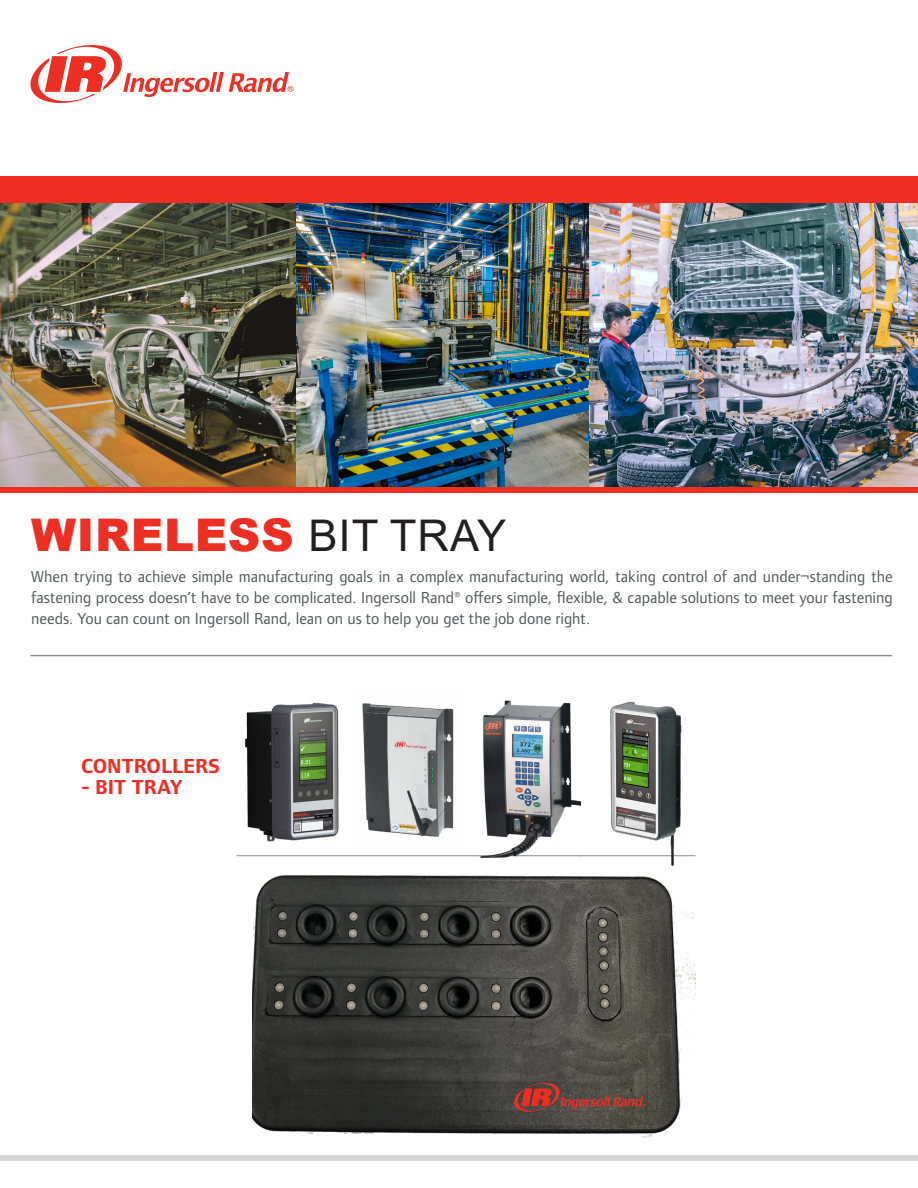
<style>
.page{position:relative;width:918px;height:1188px;background:#fff}
.page>*{position:absolute;margin:0;border:0;box-sizing:border-box;transform-origin:0 0}
.t1{font:900 45px "Arial";letter-spacing:.015em;color:#ee2e22}
.ChartBody{font:700 21px "Foundry Form Sans";color:#ee2e22}
.ChartBody-2{font:16.5px/21px "Foundry Form Sans";color:#54555a;text-align:justify}
.s1{font-weight:400;font-size:43.65px;color:#231f20}
</style>
<div class="page">
<img style="left:245px;top:702px;width:94px;height:140px">
<img style="left:473px;top:700px;width:108px;height:157px">
<img style="left:362px;top:703px;width:92px;height:134px">
<img style="left:591px;top:701px;width:105px;height:165px">
<img style="left:295px;top:202px;width:295px;height:285px">
<img style="left:590px;top:204px;width:328px;height:283px">
<img style="left:0;top:202px;width:295px;height:285px">
<div style="left:0;top:176px;width:918px;height:26px;background:#ee2e22"></div>
<div style="left:0;top:487px;width:918px;height:6px;background:#ee2e22"></div>
<hr style="left:31px;top:655px;width:861px;height:1px;background:#231f20">
<svg style="left:30px;top:45px;width:263px;height:59px"></svg>
<img style="left:252px;top:872px;width:444px;height:266px">
<svg style="left:513px;top:1081px;width:132px;height:33px;background:#70463e"></svg>
<div style="left:0;top:1155px;width:917px;height:6px;background:#d4d5d7"></div>
<hr style="left:237px;top:855px;width:459px;height:1px;background:#231f20">
<p class="t1" style="left:31px;top:502px;width:476px">WIRELESS <span class="s1">BIT TRAY</span></p>
<p class="ChartBody-2" style="left:31px;top:566px;width:863px">When trying to achieve simple manufacturing goals in a complex manufacturing world, taking control of and under¬standing the fastening process doesn’t have to be complicated. Ingersoll Rand® offers simple, flexible, &amp; capable solutions to meet your fastening needs. You can count on Ingersoll Rand, lean on us to help you get the job done right.</p>
<p class="ChartBody" style="left:81px;top:753px;width:141px">CONTROLLERS</p>
<p class="ChartBody" style="left:81px;top:774px;width:103px">- BIT TRAY</p>
</div>
